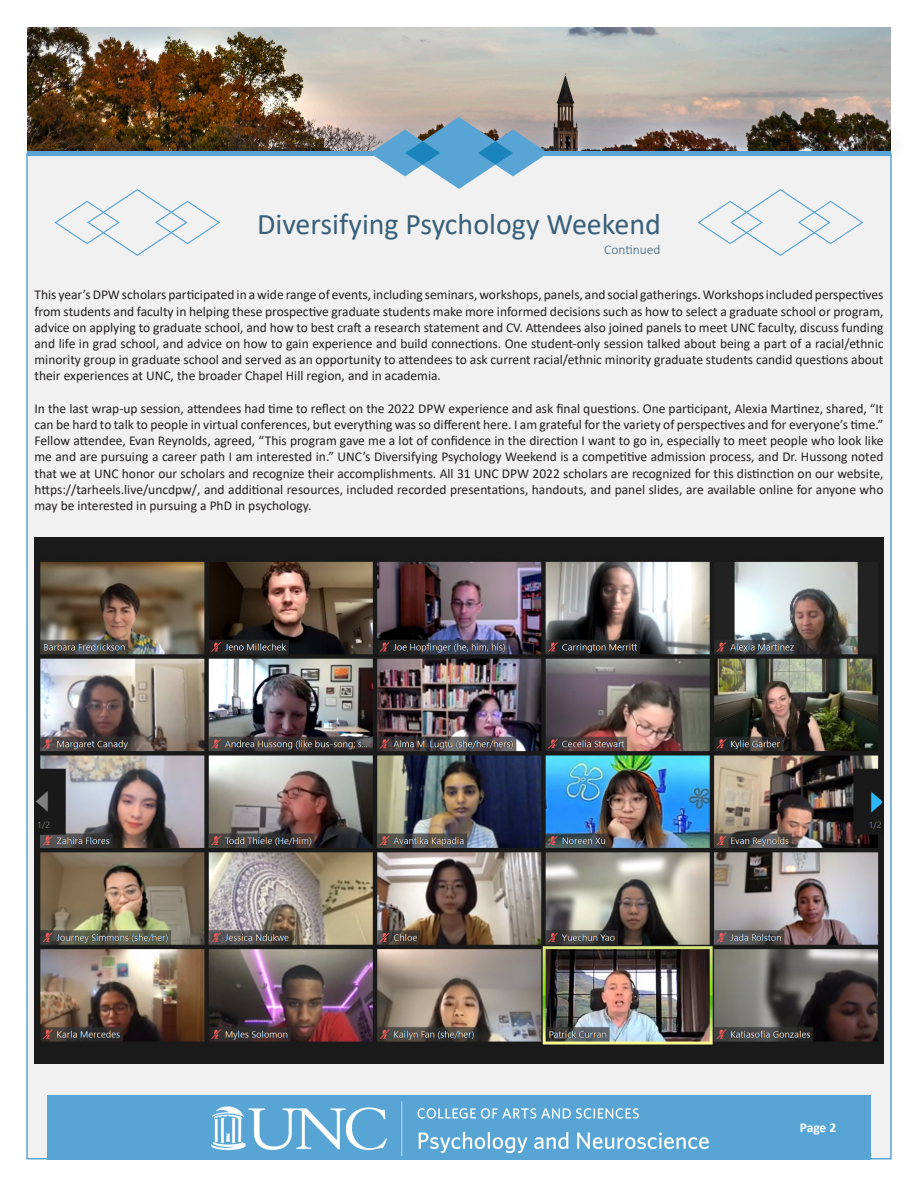
<style>
.page{position:relative;width:918px;height:1188px;background:#fff}
.page>*{position:absolute;margin:0;border:0;box-sizing:border-box;transform-origin:0 0}
.Body_Text{font:30px "Calibri";color:#38607a}
.Body_Text-2{font:13.5px/16.2px "Calibri";color:#231f20;text-align:justify}
.Body_Text-3{font:300 13.5px "Calibri";color:#38607a}
.Body_Text-4{font:700 13.5px "Calibri";color:#fff}
</style>
<div class="page">
<div style="left:26px;top:153px;width:866px;height:1007px;background:#f1f1f1;border:2px solid #58a5d5"></div>
<img style="left:27px;top:27px;width:864px;height:100px">
<div style="left:17px;top:127px;width:893px;height:36px;background:#231f20;opacity:.28"></div>
<hr style="left:27px;top:152px;width:864px;height:4px;background:#58a5d5">
<svg style="left:370px;top:117px;width:178px;height:72px"></svg>
<div style="left:47px;top:1095px;width:824px;height:65px;background:#58a5d5"></div>
<img style="left:212px;top:1102px;width:496px;height:54px">
<svg style="left:54px;top:189px;width:166px;height:67px"></svg>
<svg style="left:698px;top:189px;width:165px;height:67px"></svg>
<img style="left:34px;top:537px;width:849px;height:527px">
<p class="Body_Text" style="left:257px;top:203px;width:405px">Diversifying Psychology Weekend</p>
<p class="Body_Text-3" style="left:604px;top:242px;width:58px">Continued</p>
<p class="Body_Text-2" style="left:34px;top:286px;width:851px">This year’s DPW scholars participated in a wide range of events, including seminars, workshops, panels, and social gatherings. Workshops included perspectives from students and faculty in helping these prospective graduate students make more informed decisions such as how to select a graduate school or program, advice on applying to graduate school, and how to best craft a research statement and CV. Attendees also joined panels to meet UNC faculty, discuss funding and life in grad school, and advice on how to gain experience and build connections. One student-only session talked about being a part of a racial/ethnic minority group in graduate school and served as an opportunity to attendees to ask current racial/ethnic minority graduate students candid questions about their experiences at UNC, the broader Chapel Hill region, and in academia.</p>
<p class="Body_Text-2" style="left:34px;top:400px;width:851px">In the last wrap-up session, attendees had time to reflect on the 2022 DPW experience and ask final questions. One participant, Alexia Martinez, shared, “It can be hard to talk to people in virtual conferences, but everything was so different here. I am grateful for the variety of perspectives and for everyone’s time.” Fellow attendee, Evan Reynolds, agreed, “This program gave me a lot of confidence in the direction I want to go in, especially to meet people who look like me and are pursuing a career path I am interested in.” UNC’s Diversifying Psychology Weekend is a competitive admission process, and Dr. Hussong noted that we at UNC honor our scholars and recognize their accomplishments. All 31 UNC DPW 2022 scholars are recognized for this distinction on our website, https://tarheels.live/uncdpw/, and additional resources, included recorded presentations, handouts, and panel slides, are available online for anyone who may be interested in pursuing a PhD in psychology.</p>
<p class="Body_Text-4" style="left:800px;top:1118px;width:38px">Page 2</p>
</div>
